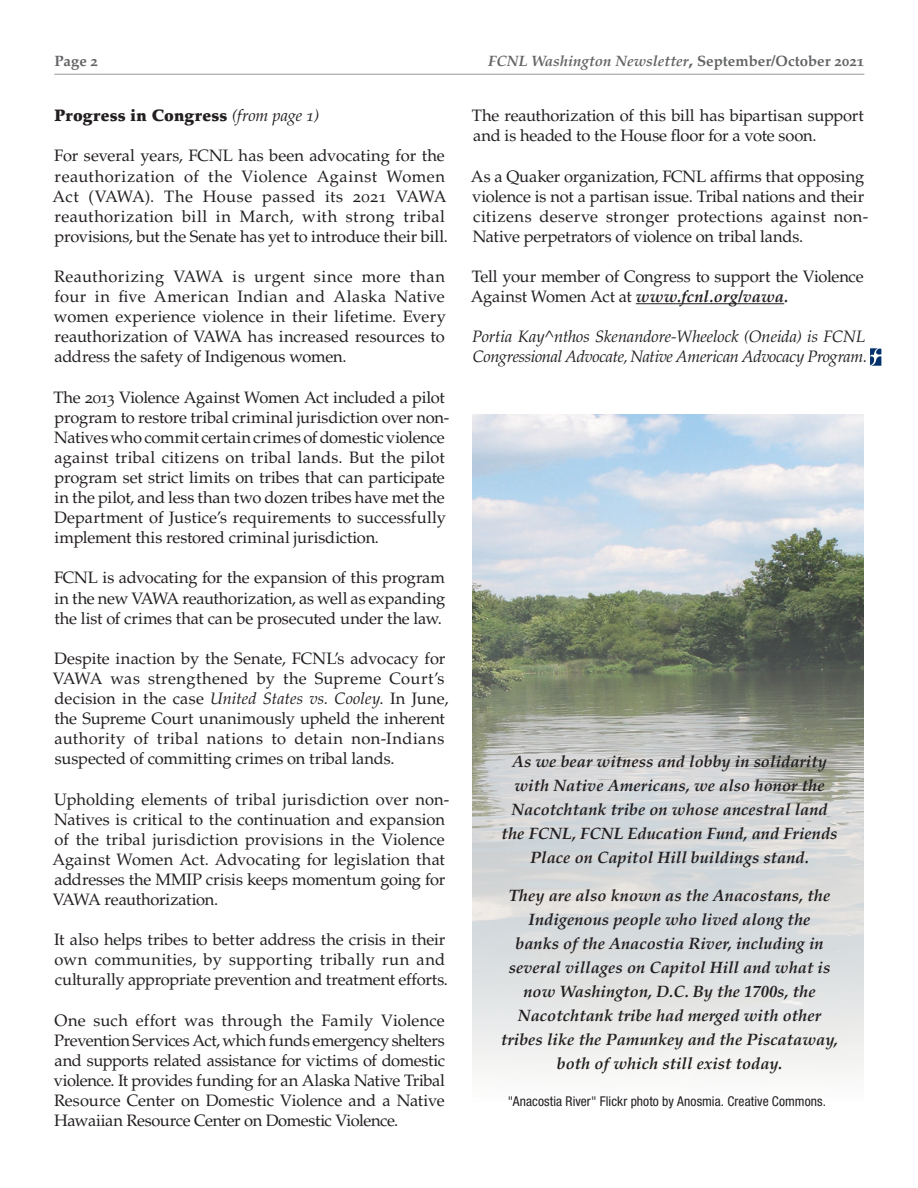
<style>
.page{position:relative;width:918px;height:1188px;background:#fff}
.page>*{position:absolute;margin:0;border:0;box-sizing:border-box;transform-origin:0 0}
.Article_Text{font:16.5px/20.1px "Palatino LT Std";color:#231f20}
.Paragraph{font:italic 700 16.5px/24px "Palatino LT Std";color:#231f20;text-align:center}
.Article_Text-2{font:italic 16.5px/20.1px "Palatino LT Std";letter-spacing:-.015em;color:#231f20}
.Article_Text-3{font:16.5px/20.1px "Palatino LT Std";letter-spacing:-.02em;color:#231f20}
.Article_Text-4{font:900 16.5px "Palatino LT Std";letter-spacing:.01em;color:#231f20}
.t1{font:italic 700 15px "Palatino LT Std";color:#636466}
.t2{font:700 15px "Palatino LT Std";color:#636466}
.Subheading_Thin{font:condensed 13.5px "Helvetica Neue LT Std";letter-spacing:.005em;color:#231f20}
.s1{font-weight:900;font-style:normal}
.s2{font-style:normal}
.s3{font-weight:400;font-style:italic}
.s4{font-style:italic}
.s5{font-weight:700;font-style:italic}
</style>
<div class="page">
<hr style="left:54px;top:74px;width:810px;height:1px;background:#949698">
<hr style="left:636px;top:303px;width:148px;height:1px;background:#231f20">
<img style="left:472px;top:415px;width:392px;height:660px">
<svg style="left:870px;top:348px;width:11px;height:18px"></svg>
<p class="t2" style="left:54px;top:52px;width:45px">Page 2</p>
<p class="t1" style="left:488px;top:52px;width:378px">FCNL Washington Newsletter<span class="s1">,</span> <span class="s2">September/October 2021</span></p>
<p class="Article_Text-4" style="left:54px;top:106px;width:266px">Progress in Congress <span class="s3">(from page 1)</span></p>
<p class="Article_Text" style="left:52px;top:146px;width:397px">For several years, FCNL has been advocating for the reauthorization of the Violence Against Women Act (VAWA). The House passed its 2021 VAWA reauthorization bill in March, with strong tribal provisions, but the Senate has yet to introduce their bill.</p>
<p class="Article_Text" style="left:54px;top:267px;width:393px;text-align:justify">Reauthorizing VAWA is urgent since more than four in five American Indian and Alaska Native women experience violence in their lifetime. Every reauthorization of VAWA has increased resources to address the safety of Indigenous women.</p>
<p class="Article_Text" style="left:53px;top:387px;width:398px">The 2013 Violence Against Women Act included a pilot program to restore tribal criminal jurisdiction over non-Natives who commit certain crimes of domestic violence against tribal citizens on tribal lands. But the pilot program set strict limits on tribes that can participate in the pilot, and less than two dozen tribes have met the Department of Justice’s requirements to successfully implement this restored criminal jurisdiction.</p>
<p class="Article_Text" style="left:54px;top:568px;width:393px;text-align:justify">FCNL is advocating for the expansion of this program in the new VAWA reauthorization, as well as expanding the list of crimes that can be prosecuted under the law.</p>
<p class="Article_Text" style="left:53px;top:649px;width:397px">Despite inaction by the Senate, FCNL’s advocacy for VAWA was strengthened by the Supreme Court’s decision in the case <span class="s4">United States vs. Cooley</span>. In June, the Supreme Court unanimously upheld the inherent authority of tribal nations to detain non-Indians suspected of committing crimes on tribal lands.</p>
<p class="Article_Text" style="left:52px;top:789px;width:398px">Upholding elements of tribal jurisdiction over non-Natives is critical to the continuation and expansion of the tribal jurisdiction provisions in the Violence Against Women Act. Advocating for legislation that addresses the MMIP crisis keeps momentum going for VAWA reauthorization.</p>
<p class="Article_Text" style="left:54px;top:930px;width:395px">It also helps tribes to better address the crisis in their own communities, by supporting tribally run and culturally appropriate prevention and treatment efforts.</p>
<p class="Article_Text" style="left:54px;top:1010px;width:393px;text-align:justify">One such effort was through the Family Violence Prevention Services Act, which funds emergency shelters and supports related assistance for victims of domestic violence. It provides funding for an Alaska Native Tribal Resource Center on Domestic Violence and a Native Hawaiian Resource Center on Domestic Violence.</p>
<p class="Article_Text" style="left:472px;top:106px;width:394px">The reauthorization of this bill has bipartisan support and is headed to the House floor for a vote soon.</p>
<p class="Article_Text" style="left:471px;top:166px;width:399px">As a Quaker organization, FCNL affirms that opposing violence is not a partisan issue. Tribal nations and their citizens deserve stronger protections against non-Native perpetrators of violence on tribal lands.</p>
<p class="Article_Text-3" style="left:471px;top:267px;width:394px">Tell your member of Congress to support the Violence<br>Against Women Act at <span class="s5">www.fcnl.org/vawa.</span></p>
<p class="Article_Text-2" style="left:472px;top:327px;width:396px">Portia Kay^nthos Skenandore-Wheelock (Oneida) is FCNL<br>Congressional Advocate, Native American Advocacy Program.</p>
<p class="Paragraph" style="left:502px;top:750px;width:337px">As we bear witness and lobby in solidarity with Native Americans, we also honor the Nacotchtank tribe on whose ancestral land the FCNL, FCNL Education Fund, and Friends Place on Capitol Hill buildings stand.</p>
<p class="Paragraph" style="left:501px;top:884px;width:338px">They are also known as the Anacostans, the Indigenous people who lived along the<br>banks of the Anacostia River, including in several villages on Capitol Hill and what is now Washington, D.C. By the 1700s, the Nacotchtank tribe had merged with other tribes like the Pamunkey and the Piscataway, both of which still exist today.</p>
<p class="Subheading_Thin" style="left:508px;top:1094px;width:320px">"Anacostia River" Flickr photo by Anosmia. Creative Commons.</p>
</div>
